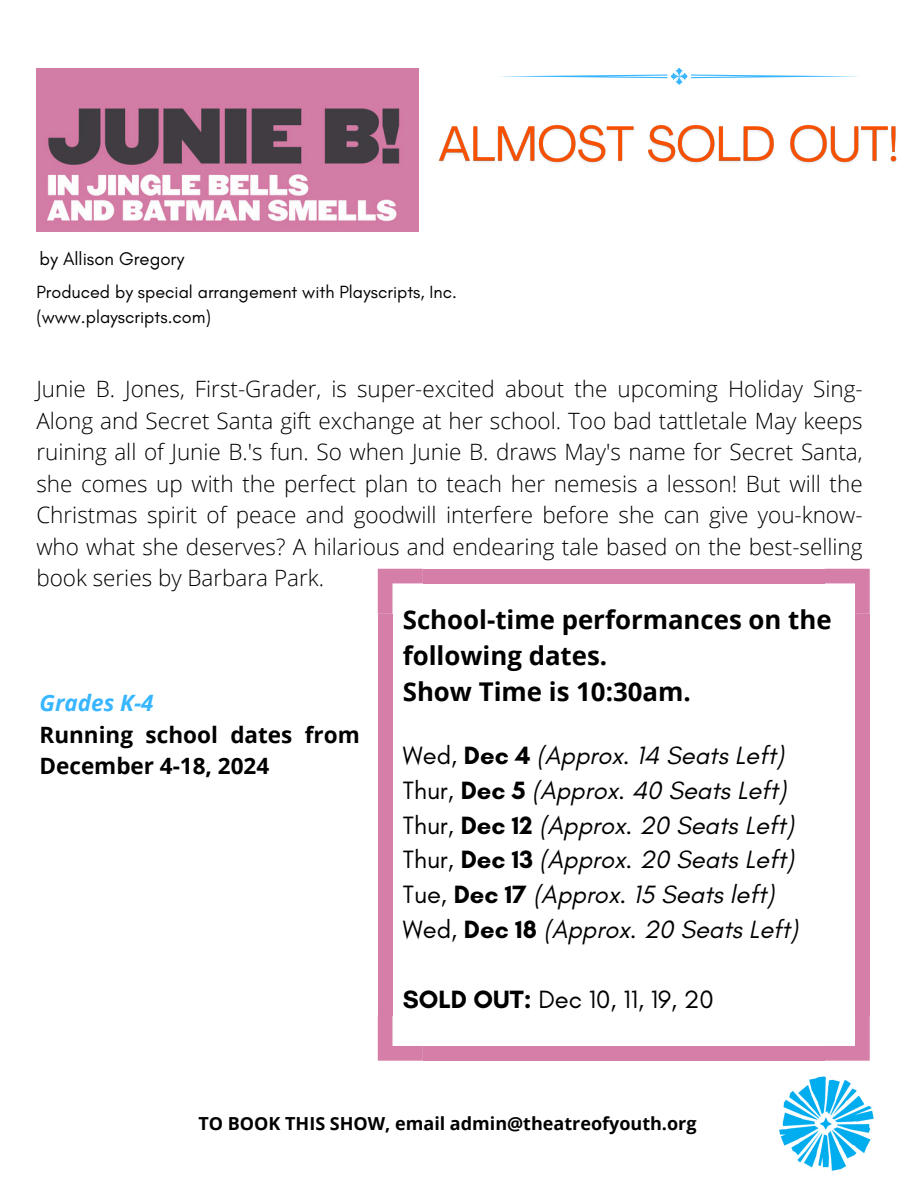
<style>
.page{position:relative;width:918px;height:1188px;background:#fff}
.page>*{position:absolute;margin:0;border:0;box-sizing:border-box;transform-origin:0 0}
.t1{font:700 25.8px/36px "Open Sans";color:#000}
.t2{font:italic 25.5px/34.8px "Glacial Indifference";color:#000}
.t3{font:25.5px "Glacial Indifference";color:#000}
.t4{font:300 22.5px/31.5px "Open Sans";color:#000;text-align:justify}
.t5{font:700 22.5px/31.5px "Open Sans";color:#000}
.t6{font:18.6px "Glacial Indifference";color:#000}
.t7{font:18px "Glacial Indifference";color:#000}
.t8{font:700 18px "Open Sans";color:#000}
.s1{font-style:italic;color:#38b6ff}
.s2{font-style:normal}
.s3{font-weight:700;font-style:normal}
.s4{font-weight:700}
</style>
<div class="page">
<svg style="left:499px;top:68px;width:360px;height:17px"></svg>
<div style="left:855px;top:614px;width:14px;height:402px;background:#d57ea7"></div>
<div style="left:378px;top:614px;width:15px;height:402px;background:#d57ea7"></div>
<div style="left:423px;top:569px;width:402px;height:14px;background:#d57ea7"></div>
<div style="left:423px;top:1046px;width:402px;height:14px;background:#d57ea7"></div>
<svg style="left:825px;top:569px;width:44px;height:45px"></svg>
<svg style="left:378px;top:569px;width:45px;height:45px"></svg>
<svg style="left:825px;top:1016px;width:44px;height:44px"></svg>
<svg style="left:378px;top:1016px;width:45px;height:44px"></svg>
<img style="left:779px;top:1076px;width:95px;height:95px">
<img style="left:36px;top:68px;width:383px;height:163px">
<img style="left:438px;top:124px;width:459px;height:40px">
<p class="t6" style="left:40px;top:247px;width:146px">by Allison Gregory</p>
<p class="t7" style="left:36px;top:281px;width:422px">Produced by special arrangement with Playscripts, Inc.</p>
<h5 class="t7" style="left:36px;top:306px;width:176px">(www.playscripts.com)</h5>
<p class="t4" style="left:36px;top:373px;width:828px">Junie B. Jones, First-Grader, is super-excited about the upcoming Holiday Sing-Along and Secret Santa gift exchange at her school. Too bad tattletale May keeps ruining all of Junie B.'s fun. So when Junie B. draws May's name for Secret Santa, she comes up with the perfect plan to teach her nemesis a lesson! But will the Christmas spirit of peace and goodwill interfere before she can give you-know&shy;who what she deserves? A hilarious and endearing tale based on the best-selling book series by Barbara Park.</p>
<p class="t5" style="left:40px;top:687px;width:322px"><span class="s1">Grades K-4<br></span>Running school dates from<br>December 4-18, 2024</p>
<p class="t1" style="left:403px;top:601px;width:430px">School-time performances on the following dates.<br>Show Time is 10:30am.</p>
<h2 class="t2" style="left:403px;top:738px;width:397px"><span class="s2">Wed,</span> <span class="s3">Dec 4</span> (Approx. 14 Seats Left)<br><span class="s2">Thur,</span> <span class="s3">Dec 5</span> (Approx. 40 Seats Left)<br><span class="s2">Thur,</span> <span class="s3">Dec 12</span> (Approx. 20 Seats Left)<br><span class="s2">Thur,</span> <span class="s3">Dec 13</span> (Approx. 20 Seats Left)<br><span class="s2">Tue,</span> <span class="s3">Dec 17</span> (Approx. 15 Seats left)<br><span class="s2">Wed,</span> <span class="s3">Dec 18</span> (Approx. 20 Seats Left)</h2>
<h3 class="t3" style="left:403px;top:984px;width:313px"><span class="s4">SOLD OUT:</span> Dec 10, 11, 19, 20</h3>
<h3 class="t8" style="left:199px;top:1111px;width:500px">TO BOOK THIS SHOW, email admin@theatreofyouth.org</h3>
</div>
